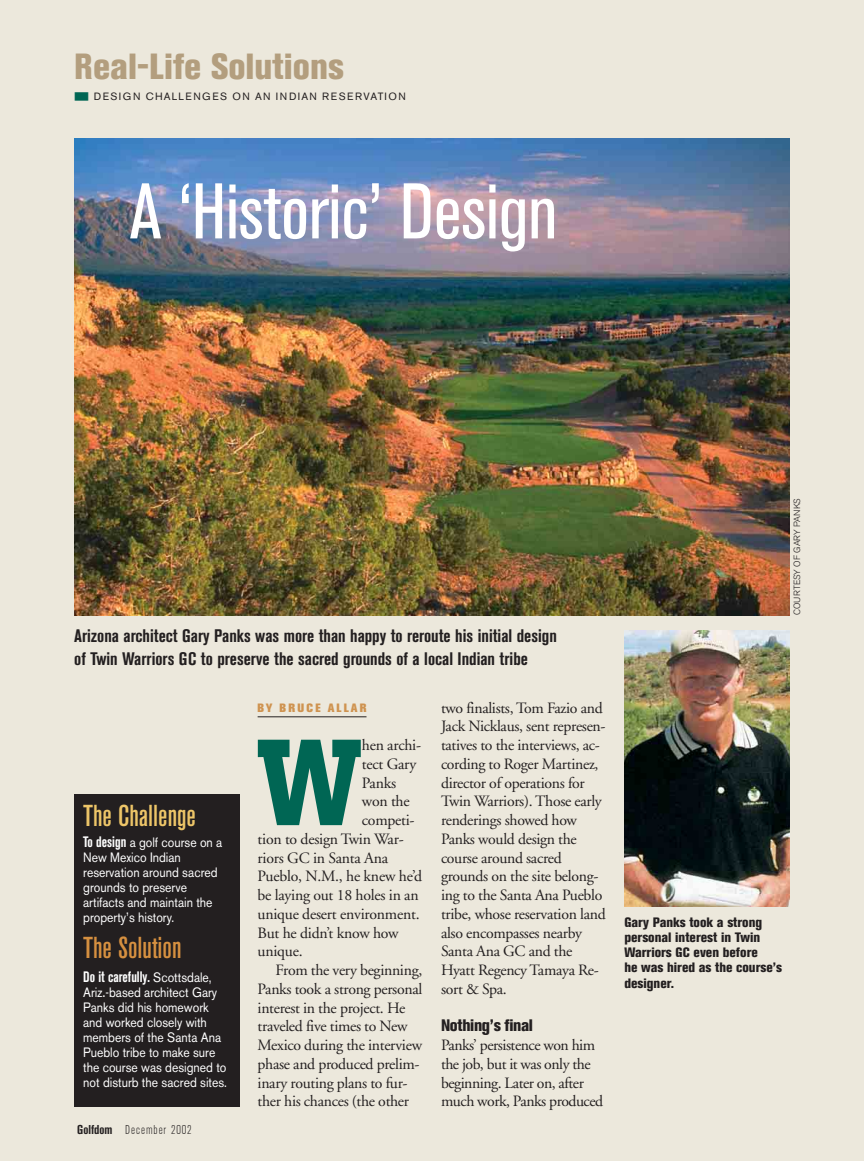
<style>
.page{position:relative;width:864px;height:1161px;background:#ece8dc}
.page>*{position:absolute;margin:0;border:0;box-sizing:border-box;transform-origin:0 0}
.t1{font:700 121.05px "Boton";color:#006654;scale:.9 1}
.t2{font:condensed 78px "Akzidenz Grotesk BE";color:#fff}
.t3{font:800 condensed 36px "Akzidenz Grotesk BE";color:#b39e7e}
.t4{font:500 condensed 30px "Akzidenz Grotesk BE";color:#edc568}
.t5{font:500 condensed 30px "Akzidenz Grotesk BE";color:#d69040}
.t6{font:700 condensed 18px/22.5px "Akzidenz Grotesk BE";color:#231f20}
.t7{font:800 condensed 16.5px "Akzidenz Grotesk BE";letter-spacing:-.02em;color:#231f20}
.t8{font:15.75px/18.8px "Adobe Garamond";letter-spacing:-.02em;color:#231f20}
.t9{font:700 condensed 15px "Akzidenz Grotesk BE";color:#fff;scale:.9 1}
.t10{font:13.5px/15px "Akzidenz Grotesk BE";color:#fff;scale:.9 1}
.t11{font:800 condensed 13.5px/15.1px "Akzidenz Grotesk BE";color:#231f20}
.t12{font:300 condensed 12.75px "Akzidenz Grotesk BE";letter-spacing:.07em;color:#231f20}
.t13{font:800 12px "Akzidenz Grotesk BE";letter-spacing:.175em;color:#cf9350}
.t14{font:10.5px "Akzidenz Grotesk BE";letter-spacing:.135em;color:#231f20}
.t15{font:300 9px "Akzidenz Grotesk BE";color:#231f20}
.s1{font-family:"Universal Newswith Comm Pi";color:#006654}
.s2{font-weight:700;font-stretch:condensed;font-size:15px}
.s3{font-weight:400;font-stretch:normal;font-size:13.5px}
.s4{font-size:15px}
.s5{font-weight:700}
</style>
<div class="page">
<div style="left:74px;top:794px;width:166px;height:313px;background:#231f20"></div>
<img style="left:75px;top:139px;width:715px;height:476px">
<img style="left:624px;top:630px;width:166px;height:276px">
<hr style="left:258px;top:716px;width:109px;height:1px;background:#231f20">
<h3 class="t3" style="left:74px;top:54px;width:271px">Real-Life Solutions</h3>
<p class="t14" style="left:74px;top:93px;width:333px"><span class="s1">-</span> DESIGN CHALLENGES ON AN INDIAN RESERVATION</p>
<h2 class="t2" style="left:130px;top:183px;width:429px">A ‘Historic’ Design</h2>
<p class="t6" style="left:74px;top:626px;width:484px">Arizona architect Gary Panks was more than happy to reroute his initial design of Twin Warriors GC to preserve the sacred grounds of a local Indian tribe</p>
<h3 class="t4" style="left:83px;top:804px;width:114px">The Challenge</h3>
<p class="t10" style="left:83px;top:836px;width:156px"><span class="s2">To design</span> a golf course on a<br>New Mexico Indian reservation around sacred grounds to preserve artifacts and maintain the property’s history.</p>
<h3 class="t5" style="left:83px;top:936px;width:100px">The Solution</h3>
<p class="t9" style="left:83px;top:971px;width:144px">Do it carefully. <span class="s3">Scottsdale,</span></p>
<p class="t10" style="left:83px;top:986px;width:161px">Ariz<span class="s4">.</span>-based architect Gary<br>Panks did his homework and worked closely with members of the Santa Ana<br>Pueblo tribe to make sure the course was designed to not disturb the sacred sites.</p>
<p class="t12" style="left:77px;top:1125px;width:116px"><span class="s5">Golfdom</span> December 2002</p>
<p class="t13" style="left:258px;top:703px;width:110px">BY BRUCE ALLAR</p>
<h1 class="t1" style="left:258px;top:740px;width:117px">W</h1>
<p class="t8" style="left:362px;top:737px;width:61px">hen archi-</p>
<p class="t8" style="left:362px;top:756px;width:56px">tect Gary</p>
<p class="t8" style="left:362px;top:775px;width:36px">Panks</p>
<p class="t8" style="left:362px;top:793px;width:49px">won the</p>
<p class="t8" style="left:362px;top:812px;width:54px">competi-</p>
<p class="t8" style="left:258px;top:831px;width:148px">tion to design Twin War-</p>
<p class="t8" style="left:258px;top:850px;width:132px">riors GC in Santa Ana</p>
<p class="t8" style="left:258px;top:868px;width:166px">Pueblo, N.M., he knew he’d</p>
<p class="t8" style="left:258px;top:887px;width:163px">be laying out 18 holes in an</p>
<p class="t8" style="left:258px;top:906px;width:163px">unique desert environment.</p>
<p class="t8" style="left:258px;top:925px;width:142px">But he didn’t know how</p>
<p class="t8" style="left:258px;top:943px;width:47px">unique.</p>
<p class="t8" style="left:276px;top:962px;width:148px">From the very beginning,</p>
<p class="t8" style="left:258px;top:981px;width:166px">Panks took a strong personal</p>
<p class="t8" style="left:258px;top:1000px;width:149px">interest in the project. He</p>
<p class="t8" style="left:258px;top:1018px;width:151px">traveled five times to New</p>
<p class="t8" style="left:258px;top:1037px;width:166px">Mexico during the interview</p>
<p class="t8" style="left:258px;top:1056px;width:163px">phase and produced prelim-</p>
<p class="t8" style="left:258px;top:1075px;width:151px">inary routing plans to fur-</p>
<p class="t8" style="left:258px;top:1093px;width:153px">ther his chances (the other</p>
<p class="t8" style="left:441px;top:700px;width:166px">two finalists, Tom Fazio and<br>Jack Nicklaus, sent represen&shy;tatives to the interviews, ac&shy;cording to Roger Martinez, director of operations for<br>Twin Warriors). Those early renderings showed how<br>Panks would design the course around sacred grounds on the site belong&shy;ing to the Santa Ana Pueblo tribe, whose reservation land also encompasses nearby<br>Santa Ana GC and the<br>Hyatt Regency Tamaya Re&shy;sort &amp; Spa.</p>
<p class="t7" style="left:441px;top:1020px;width:94px">Nothing’s final</p>
<p class="t8" style="left:441px;top:1037px;width:164px">Panks’ persistence won him the job, but it was only the beginning. Later on, after much work, Panks produced</p>
<p class="t15" style="left:794px;top:615px;width:119px;rotate:-90deg">COURTESY OF GARY PANKS</p>
<p class="t11" style="left:624px;top:916px;width:159px">Gary Panks took a strong personal interest in Twin<br>Warriors GC even before<br>he was hired as the course’s designer.</p>
</div>
